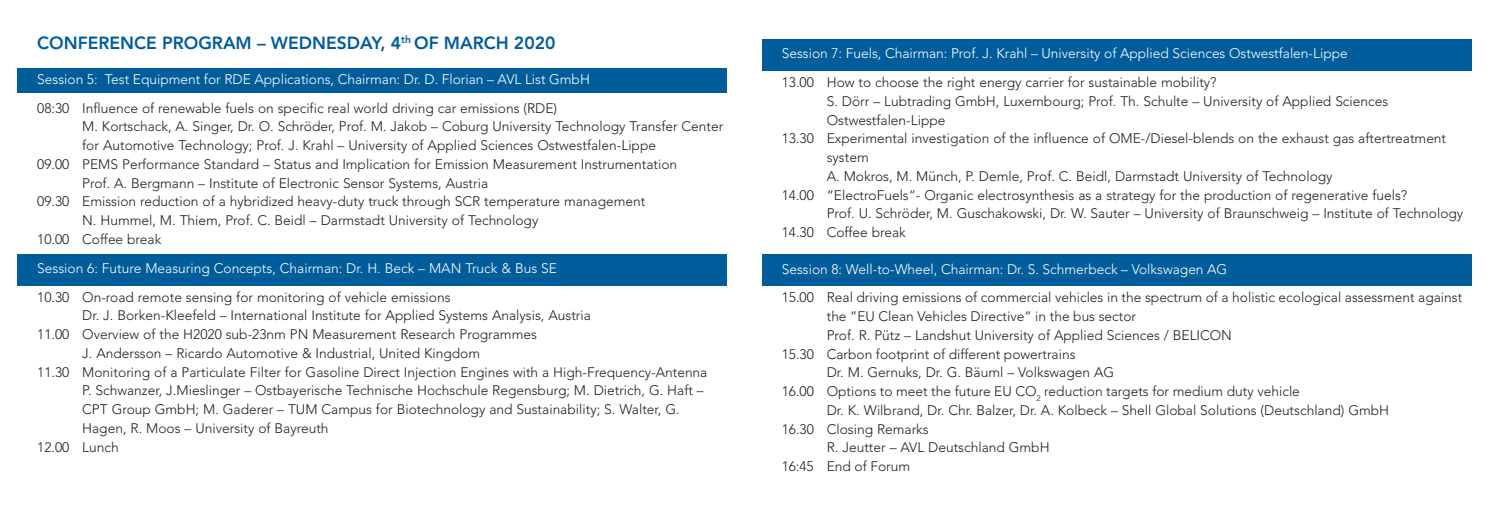
<style>
.page{position:relative;width:1489px;height:525px;background:#fff}
.page>*{position:absolute;margin:0;border:0;box-sizing:border-box;transform-origin:0 0}
.t1{font:800 17.5px "Avenir LT Pro";color:#005d9c}
.t2{font:300 13.75px/18.8px "Avenir LT Pro";color:#231f20}
.t3{font:300 13.75px "Avenir LT Pro";color:#fff}
</style>
<div class="page">
<div style="left:18px;top:254px;width:708px;height:32px;background:#005d9c"></div>
<div style="left:18px;top:68px;width:708px;height:25px;background:#005d9c"></div>
<div style="left:762px;top:254px;width:708px;height:32px;background:#005d9c"></div>
<div style="left:762px;top:39px;width:708px;height:32px;background:#005d9c"></div>
<p class="t1" style="left:37px;top:32px;width:519px">CONFERENCE PROGRAM – WEDNESDAY, 4<sup>th</sup> OF MARCH 2020</p>
<p class="t3" style="left:37px;top:71px;width:554px">Session 5: Test Equipment for RDE Applications, Chairman: Dr. D. Florian – AVL List GmbH</p>
<p class="t2" style="left:82px;top:98px;width:642px;text-indent:-45px">08:30 Influence of renewable fuels on specific real world driving car emissions (RDE)<br>M. Kortschack, A. Singer, Dr. O. Schröder, Prof. M. Jakob – Coburg University Technology Transfer Center for Automotive Technology; Prof. J. Krahl – University of Applied Sciences Ostwestfalen-Lippe</p>
<p class="t2" style="left:37px;top:155px;width:641px">09.00 PEMS Performance Standard – Status and Implication for Emission Measurement Instrumentation</p>
<p class="t2" style="left:82px;top:173px;width:407px">Prof. A. Bergmann – Institute of Electronic Sensor Systems, Austria</p>
<p class="t2" style="left:37px;top:192px;width:609px">09.30 Emission reduction of a hybridized heavy-duty truck through SCR temperature management</p>
<p class="t2" style="left:82px;top:211px;width:457px">N. Hummel, M. Thiem, Prof. C. Beidl – Darmstadt University of Technology</p>
<p class="t2" style="left:37px;top:230px;width:126px">10.00 Coffee break</p>
<p class="t3" style="left:37px;top:260px;width:521px">Session 6: Future Measuring Concepts, Chairman: Dr. H. Beck – MAN Truck &amp; Bus SE</p>
<p class="t2" style="left:37px;top:287px;width:415px">10.30 On-road remote sensing for monitoring of vehicle emissions</p>
<p class="t2" style="left:82px;top:306px;width:510px">Dr. J. Borken-Kleefeld – International Institute for Applied Systems Analysis, Austria</p>
<p class="t2" style="left:37px;top:325px;width:501px">11.00 Overview of the H2020 sub-23nm PN Measurement Research Programmes</p>
<p class="t2" style="left:82px;top:343px;width:399px">J. Andersson – Ricardo Automotive &amp; Industrial, United Kingdom</p>
<p class="t2" style="left:82px;top:362px;width:626px;text-indent:-45px">11.30 Monitoring of a Particulate Filter for Gasoline Direct Injection Engines with a High-Frequency-Antenna P. Schwanzer, J.Mieslinger – Ostbayerische Technische Hochschule Regensburg; M. Dietrich, G. Haft – CPT Group GmbH; M. Gaderer – TUM Campus for Biotechnology and Sustainability; S. Walter, G.<br>Hagen, R. Moos – University of Bayreuth</p>
<p class="t2" style="left:37px;top:437px;width:83px">12.00 Lunch</p>
<p class="t3" style="left:781px;top:45px;width:567px">Session 7: Fuels, Chairman: Prof. J. Krahl – University of Applied Sciences Ostwestfalen-Lippe</p>
<p class="t2" style="left:781px;top:73px;width:436px">13.00 How to choose the right energy carrier for sustainable mobility?</p>
<p class="t2" style="left:826px;top:92px;width:563px">S. Dörr – Lubtrading GmbH, Luxembourg; Prof. Th. Schulte – University of Applied Sciences<br>Ostwestfalen-Lippe</p>
<p class="t2" style="left:826px;top:129px;width:621px;text-indent:-45px">13.30 Experimental investigation of the influence of OME-/Diesel-blends on the exhaust gas aftertreatment system</p>
<p class="t2" style="left:826px;top:167px;width:507px">A. Mokros, M. Münch, P. Demle, Prof. C. Beidl, Darmstadt University of Technology</p>
<p class="t2" style="left:781px;top:185px;width:627px">14.00 “ElectroFuels“- Organic electrosynthesis as a strategy for the production of regenerative fuels?</p>
<p class="t2" style="left:826px;top:204px;width:638px">Prof. U. Schröder, M. Guschakowski, Dr. W. Sauter – University of Braunschweig – Institute of Technology</p>
<p class="t2" style="left:781px;top:223px;width:126px">14.30 Coffee break</p>
<p class="t3" style="left:781px;top:260px;width:447px">Session 8: Well-to-Wheel, Chairman: Dr. S. Schmerbeck – Volkswagen AG</p>
<p class="t2" style="left:826px;top:288px;width:637px;text-indent:-45px">15.00 Real driving emissions of commercial vehicles in the spectrum of a holistic ecological assessment against the “EU Clean Vehicles Directive“ in the bus sector</p>
<p class="t2" style="left:826px;top:325px;width:407px">Prof. R. Pütz – Landshut University of Applied Sciences / BELICON</p>
<p class="t2" style="left:781px;top:344px;width:295px">15.30 Carbon footprint of different powertrains</p>
<p class="t2" style="left:826px;top:363px;width:289px">Dr. M. Gernuks, Dr. G. Bäuml – Volkswagen AG</p>
<p class="t2" style="left:781px;top:382px;width:519px">16.00 Options to meet the future EU CO<sub>2</sub> reduction targets for medium duty vehicle</p>
<p class="t2" style="left:826px;top:400px;width:564px">Dr. K. Wilbrand, Dr. Chr. Balzer, Dr. A. Kolbeck – Shell Global Solutions (Deutschland) GmbH</p>
<p class="t2" style="left:781px;top:419px;width:148px">16.30 Closing Remarks</p>
<p class="t2" style="left:826px;top:438px;width:224px">R. Jeutter – AVL Deutschland GmbH</p>
<p class="t2" style="left:781px;top:457px;width:130px">16:45 End of Forum</p>
</div>
